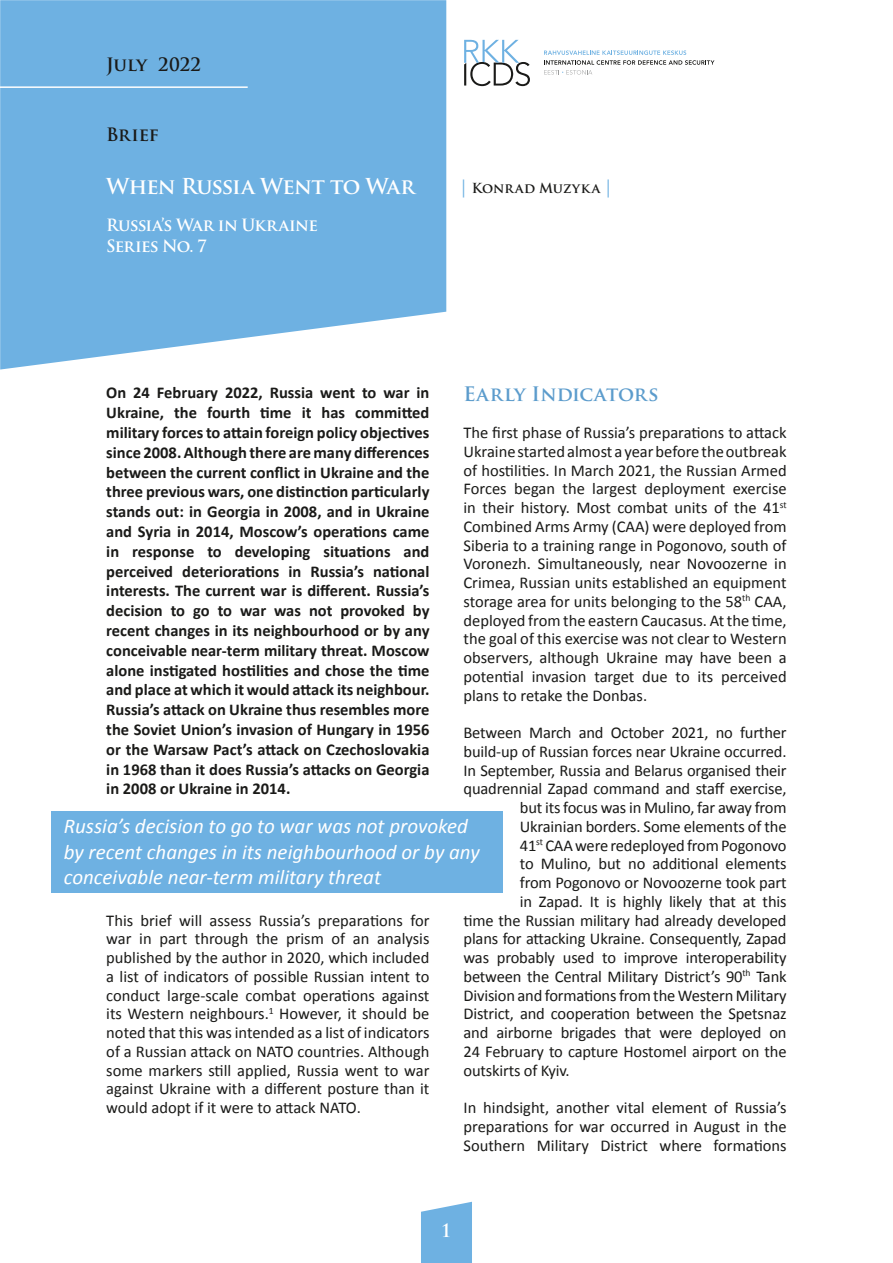
<style>
.page{position:relative;width:893px;height:1263px;background:#fff}
.page>*{position:absolute;margin:0;border:0;box-sizing:border-box;transform-origin:0 0}
.t1{font:700 21.3px "Trajan Pro";letter-spacing:-.04em;color:#fff}
.t2{font:italic 21px/25.2px "Calibri";color:#fff}
.t3{font:700 19.5px "Trajan Pro";letter-spacing:-.005em;color:#5c9ccc}
.t4{font:700 18px "Trajan Pro";letter-spacing:-.015em;color:#1a1a18}
.t5{font:700 18px "Trajan Pro";color:#fff}
.t6{font:16.5px/18.8px "Calibri";letter-spacing:-.01em;color:#1a1a18;text-align:justify}
.t7{font:700 16.5px/19.8px "Calibri";color:#1a1a18;text-align:justify}
.t8{font:700 16.5px/21px "Trajan Pro";letter-spacing:-.045em;color:#fff}
.t9{font:700 13.5px "Trajan Pro";letter-spacing:.025em;color:#1a1a18}
.s1{font-size:18px;color:#6eb1e2}
</style>
<div class="page">
<svg style="left:421px;top:1202px;width:51px;height:61px;background:#79b7e4"></svg>
<svg style="left:464px;top:40px;width:66px;height:46px"></svg>
<svg style="left:544px;top:50px;width:170px;height:25px"></svg>
<svg style="left:0;top:0;width:446px;height:369px;background:#79b7e4"></svg>
<hr style="left:0;top:86px;width:248px;height:2px;background:#fff">
<div style="left:51px;top:811px;width:452px;height:82px;background:#6eb1e2"></div>
<p class="t4" style="left:106px;top:54px;width:96px">July 2022</p>
<p class="t4" style="left:106px;top:123px;width:54px">Brief</p>
<p class="t1" style="left:106px;top:173px;width:310px">When Russia Went to War</p>
<p class="t8" style="left:106px;top:215px;width:213px">Russia’s War in Ukraine<br>Series No. 7</p>
<p class="t9" style="left:459px;top:180px;width:155px"><span class="s1">|</span> Konrad Muzyka <span class="s1">|</span></p>
<p class="t3" style="left:463px;top:381px;width:197px">Early Indicators</p>
<p class="t6" style="left:463px;top:423px;width:325px">The first phase of Russia’s preparations to attack Ukraine started almost a year before the outbreak of hostilities. In March 2021, the Russian Armed Forces began the largest deployment exercise in their history. Most combat units of the 41<sup>st </sup>Combined Arms Army (CAA) were deployed from Siberia to a training range in Pogonovo, south of Voronezh. Simultaneously, near Novoozerne in Crimea, Russian units established an equipment storage area for units belonging to the 58<sup>th</sup> CAA, deployed from the eastern Caucasus. At the time, the goal of this exercise was not clear to Western observers, although Ukraine may have been a potential invasion target due to its perceived plans to retake the Donbas.</p>
<p class="t6" style="left:463px;top:723px;width:325px">Between March and October 2021, no further</p>
<p class="t6" style="left:463px;top:742px;width:325px">build-up of Russian forces near Ukraine occurred.</p>
<p class="t6" style="left:463px;top:761px;width:325px">In September, Russia and Belarus organised their</p>
<p class="t6" style="left:463px;top:779px;width:325px">quadrennial Zapad command and staff exercise,</p>
<p class="t6" style="left:520px;top:798px;width:268px">but its focus was in Mulino, far away from</p>
<p class="t6" style="left:520px;top:817px;width:268px">Ukrainian borders. Some elements of the</p>
<p class="t6" style="left:520px;top:836px;width:268px">41<sup>st</sup> CAA were redeployed from Pogonovo</p>
<p class="t6" style="left:520px;top:854px;width:268px">to Mulino, but no additional elements</p>
<p class="t6" style="left:520px;top:873px;width:268px">from Pogonovo or Novoozerne took part</p>
<p class="t6" style="left:520px;top:892px;width:268px">in Zapad. It is highly likely that at this</p>
<p class="t6" style="left:463px;top:911px;width:325px">time the Russian military had already developed</p>
<p class="t6" style="left:463px;top:929px;width:325px">plans for attacking Ukraine. Consequently, Zapad</p>
<p class="t6" style="left:463px;top:948px;width:325px">was probably used to improve interoperability</p>
<p class="t6" style="left:463px;top:967px;width:325px">between the Central Military District’s 90<sup>th</sup> Tank</p>
<p class="t6" style="left:463px;top:986px;width:325px">Division and formations from the Western Military</p>
<p class="t6" style="left:463px;top:1004px;width:325px">District, and cooperation between the Spetsnaz</p>
<p class="t6" style="left:463px;top:1023px;width:325px">and airborne brigades that were deployed on</p>
<p class="t6" style="left:463px;top:1042px;width:325px">24 February to capture Hostomel airport on the</p>
<p class="t6" style="left:463px;top:1061px;width:108px">outskirts of Kyiv.</p>
<p class="t6" style="left:463px;top:1098px;width:325px">In hindsight, another vital element of Russia’s preparations for war occurred in August in the Southern Military District where formations</p>
<p class="t7" style="left:106px;top:383px;width:325px">On 24 February 2022, Russia went to war in Ukraine, the fourth time it has committed military forces to attain foreign policy objectives since 2008. Although there are many differences between the current conflict in Ukraine and the three previous wars, one distinction particularly stands out: in Georgia in 2008, and in Ukraine and Syria in 2014, Moscow’s operations came in response to developing situations and perceived deteriorations in Russia’s national interests. The current war is different. Russia’s decision to go to war was not provoked by recent changes in its neighbourhood or by any conceivable near-term military threat. Moscow alone instigated hostilities and chose the time and place at which it would attack its neighbour.<br>Russia’s attack on Ukraine thus resembles more the Soviet Union’s invasion of Hungary in 1956 or the Warsaw Pact’s attack on Czechoslovakia in 1968 than it does Russia’s attacks on Georgia in 2008 or Ukraine in 2014.</p>
<p class="t2" style="left:64px;top:813px;width:417px">Russia’s decision to go to war was not provoked by recent changes in its neighbourhood or by any conceivable near-term military threat</p>
<p class="t6" style="left:106px;top:911px;width:325px">This brief will assess Russia’s preparations for war in part through the prism of an analysis published by the author in 2020, which included a list of indicators of possible Russian intent to conduct large-scale combat operations against its Western neighbours.<sup>1</sup> However, it should be noted that this was intended as a list of indicators of a Russian attack on NATO countries. Although some markers still applied, Russia went to war against Ukraine with a different posture than it would adopt if it were to attack NATO.</p>
<p class="t5" style="left:441px;top:1219px;width:12px">1</p>
</div>
